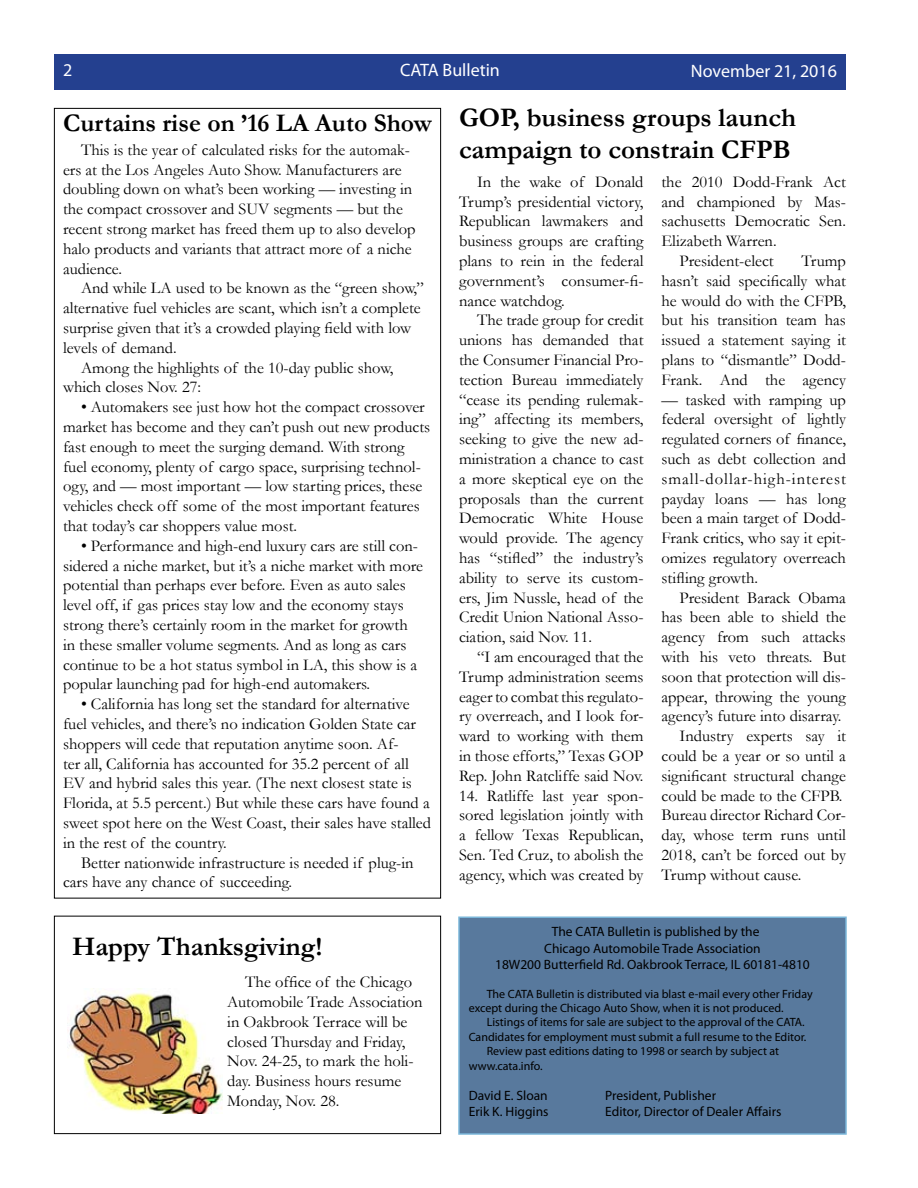
<style>
.page{position:relative;width:918px;height:1188px;background:#fff}
.page>*{position:absolute;margin:0;border:0;box-sizing:border-box;transform-origin:0 0}
.t1{font:700 27px/32.4px "Garamond";color:#000}
.t2{font:700 25.5px "Garamond";color:#000}
.t3{font:18px "Myriad Pro";color:#fff}
.t4{font:16.5px/19.8px "Garamond";color:#000}
.t5{font:13.5px/16.2px "Myriad Pro";color:#000;text-align:center}
.t6{font:12px/14.4px "Myriad Pro";color:#000}
</style>
<div class="page">
<div style="left:459px;top:917px;width:387px;height:217px;background:#58799d"></div>
<div style="left:458px;top:916px;width:389px;height:219px;border:2px solid #7ab6d9"></div>
<div style="left:54px;top:54px;width:792px;height:36px;background:#24408f"></div>
<div style="left:54px;top:916px;width:387px;height:218px;border:1px solid #000"></div>
<img style="left:69px;top:988px;width:153px;height:125px">
<p class="t3" style="left:63px;top:58px;width:11px">2</p>
<p class="t3" style="left:400px;top:58px;width:101px">CATA Bulletin</p>
<p class="t3" style="left:691px;top:59px;width:148px">November 21, 2016</p>
<h2 class="t2" style="left:63px;top:106px;width:370px">Curtains rise on ’16 LA Auto Show</h2>
<p class="t4" style="left:63px;top:139px;width:354px;text-indent:18px">This is the year of calculated risks for the automak&shy;ers at the Los Angeles Auto Show. Manufacturers are doubling down on what’s been working — investing in the compact crossover and SUV segments — but the recent strong market has freed them up to also develop halo products and variants that attract more of a niche audience.</p>
<p class="t4" style="left:81px;top:278px;width:345px">And while LA used to be known as the “green show,”</p>
<p class="t4" style="left:63px;top:298px;width:359px">alternative fuel vehicles are scant, which isn’t a complete</p>
<p class="t4" style="left:63px;top:317px;width:350px">surprise given that it’s a crowded playing field with low</p>
<p class="t4" style="left:63px;top:337px;width:115px">levels of demand.</p>
<p class="t4" style="left:81px;top:357px;width:314px">Among the highlights of the 10-day public show,</p>
<p class="t4" style="left:63px;top:377px;width:140px">which closes Nov. 27:</p>
<p class="t4" style="left:63px;top:397px;width:369px;text-indent:18px">• Automakers see just how hot the compact crossover market has become and they can’t push out new products fast enough to meet the surging demand. With strong fuel economy, plenty of cargo space, surprising technol&shy;ogy, and — most important — low starting prices, these vehicles check off some of the most important features that today’s car shoppers value most.</p>
<p class="t4" style="left:63px;top:535px;width:362px;text-indent:18px">• Performance and high-end luxury cars are still con&shy;sidered a niche market, but it’s a niche market with more potential than perhaps ever before. Even as auto sales level off, if gas prices stay low and the economy stays strong there’s certainly room in the market for growth in these smaller volume segments. And as long as cars continue to be a hot status symbol in LA, this show is a popular launching pad for high-end automakers.</p>
<p class="t4" style="left:63px;top:694px;width:370px;text-indent:18px">• California has long set the standard for alternative fuel vehicles, and there’s no indication Golden State car shoppers will cede that reputation anytime soon. Af-<br>ter all, California has accounted for 35.2 percent of all EV and hybrid sales this year. (The next closest state is Florida, at 5.5 percent.) But while these cars have found a sweet spot here on the West Coast, their sales have stalled in the rest of the country.</p>
<p class="t4" style="left:63px;top:852px;width:352px;text-indent:18px">Better nationwide infrastructure is needed if plug-in cars have any chance of succeeding.</p>
<h1 class="t1" style="left:459px;top:101px;width:338px">GOP, business groups launch campaign to constrain CFPB</h1>
<p class="t4" style="left:459px;top:171px;width:186px;text-align:justify;text-indent:18px">In the wake of Donald Trump’s presidential victory, Republican lawmakers and business groups are crafting plans to rein in the federal government’s consumer-fi&shy;nance watchdog.</p>
<p class="t4" style="left:459px;top:310px;width:186px;text-align:justify;text-indent:18px">The trade group for credit unions has demanded that the Consumer Financial Pro&shy;tection Bureau immediately “cease its pending rulemak&shy;ing” affecting its members, seeking to give the new ad&shy;ministration a chance to cast a more skeptical eye on the proposals than the current Democratic White House would provide. The agency has “stifled” the industry’s ability to serve its custom&shy;ers, Jim Nussle, head of the Credit Union National Asso&shy;ciation, said Nov. 11.</p>
<p class="t4" style="left:459px;top:646px;width:186px;text-align:justify;text-indent:18px">“I am encouraged that the Trump administration seems eager to combat this regulato&shy;ry overreach, and I look for&shy;ward to working with them in those efforts,” Texas GOP Rep. John Ratcliffe said Nov.</p>
<p class="t4" style="left:459px;top:785px;width:186px;text-align:justify">14. Ratliffe last year spon&shy;sored legislation jointly with a fellow Texas Republican, Sen. Ted Cruz, to abolish the agency, which was created by</p>
<p class="t4" style="left:662px;top:171px;width:186px">the 2010 Dodd-Frank Act</p>
<p class="t4" style="left:662px;top:191px;width:186px">and championed by Mas-</p>
<p class="t4" style="left:662px;top:211px;width:186px">sachusetts Democratic Sen.</p>
<p class="t4" style="left:662px;top:231px;width:117px">Elizabeth Warren.</p>
<p class="t4" style="left:680px;top:250px;width:96px">President-elect</p>
<p class="t4" style="left:662px;top:250px;width:186px;text-align:justify;text-indent:140px">Trump hasn’t said specifically what he would do with the CFPB, but his transition team has issued a statement saying it plans to “dismantle” Dodd-Frank. And the agency</p>
<p class="t4" style="left:662px;top:389px;width:186px;text-align:justify">— tasked with ramping up federal oversight of lightly regulated corners of finance, such as debt collection and small-dollar-high-interest payday loans — has long been a main target of Dodd-Frank critics, who say it epit&shy;omizes regulatory overreach stifling growth.</p>
<p class="t4" style="left:680px;top:587px;width:168px">President Barack Obama</p>
<p class="t4" style="left:662px;top:607px;width:186px">has been able to shield the</p>
<p class="t4" style="left:662px;top:627px;width:186px">agency from such attacks</p>
<p class="t4" style="left:662px;top:646px;width:186px">with his veto threats. But</p>
<p class="t4" style="left:662px;top:666px;width:186px">soon that protection will dis-</p>
<p class="t4" style="left:662px;top:686px;width:186px">appear, throwing the young</p>
<p class="t4" style="left:662px;top:706px;width:181px">agency’s future into disarray.</p>
<p class="t4" style="left:680px;top:726px;width:168px">Industry experts say it</p>
<p class="t4" style="left:662px;top:745px;width:186px">could be a year or so until a</p>
<p class="t4" style="left:662px;top:765px;width:186px">significant structural change</p>
<p class="t4" style="left:662px;top:785px;width:183px">could be made to the CFPB.</p>
<p class="t4" style="left:662px;top:805px;width:186px">Bureau director Richard Cor-</p>
<p class="t4" style="left:662px;top:825px;width:186px">day, whose term runs until</p>
<p class="t4" style="left:662px;top:844px;width:186px">2018, can’t be forced out by</p>
<p class="t4" style="left:662px;top:864px;width:141px">Trump without cause.</p>
<h1 class="t1" style="left:72px;top:930px;width:252px">Happy Thanksgiving!</h1>
<p class="t4" style="left:227px;top:972px;width:197px;text-indent:18px">The office of the Chicago<br>Automobile Trade Association in Oakbrook Terrace will be closed Thursday and Friday,<br>Nov. 24-25, to mark the holi&shy;day. Business hours resume<br>Monday, Nov. 28.</p>
<p class="t5" style="left:495px;top:924px;width:316px">The CATA Bulletin is published by the<br>Chicago Automobile Trade Association<br>18W200 Butterfield Rd. Oakbrook Terrace, IL 60181-4810</p>
<p class="t6" style="left:469px;top:986px;width:345px;text-indent:18px">The CATA Bulletin is distributed via blast e-mail every other Friday except during the Chicago Auto Show, when it is not produced.</p>
<p class="t6" style="left:487px;top:1015px;width:319px">Listings of items for sale are subject to the approval of the CATA.</p>
<p class="t6" style="left:469px;top:1029px;width:339px">Candidates for employment must submit a full resume to the Editor.</p>
<p class="t6" style="left:487px;top:1044px;width:294px">Review past editions dating to 1998 or search by subject at</p>
<p class="t6" style="left:469px;top:1058px;width:75px">www.cata.info.</p>
<p class="t5" style="left:469px;top:1087px;width:81px">David E. Sloan</p>
<p class="t5" style="left:605px;top:1087px;width:112px">President, Publisher</p>
<p class="t5" style="left:469px;top:1104px;width:81px">Erik K. Higgins</p>
<p class="t5" style="left:605px;top:1104px;width:178px">Editor, Director of Dealer Affairs</p>
</div>
